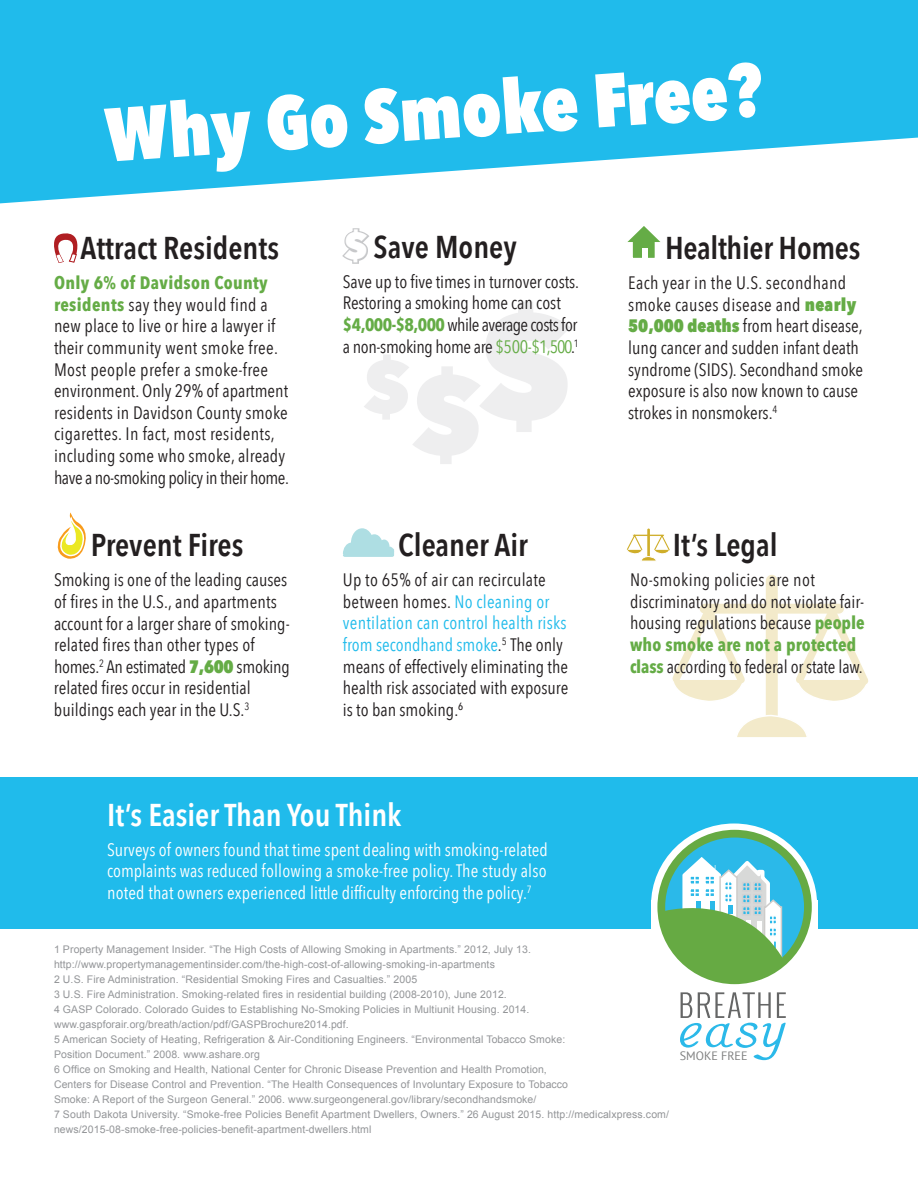
<style>
.page{position:relative;width:918px;height:1188px;background:#fff}
.page>*{position:absolute;margin:0;border:0;box-sizing:border-box;transform-origin:0 0}
.t1{font:800 75px "Avenir Next Condensed";color:#fff}
.t2{font:800 37.5px "Avenir Next";color:#fff}
.t3{font:600 31.5px "Avenir Next Condensed";color:#231f20}
.t4{font:600 31.5px "Avenir Next Condensed";color:#fff}
.t5{font:18px/21.6px "Avenir Next Condensed";color:#231f20}
.t6{font:18px/21.6px "Avenir Next Condensed";color:#fff;text-align:justify}
.t7{font:12.15px "PT Sans";color:#7f8080}
.t8{font:10.5px/15px "Arial";letter-spacing:.01em;color:#939598}
.s1{font-weight:700;color:#65ac46}
.s2{font-weight:800;color:#65ac46}
.s3{color:#65ac46}
.s4{color:#20bbeb}
</style>
<div class="page">
<div style="left:766px;top:575px;width:12px;height:150px;background:#f3eaca;border-radius:6px"></div>
<svg style="left:737px;top:716px;width:70px;height:21px"></svg>
<svg style="left:672px;top:599px;width:196px;height:104px"></svg>
<div style="left:630px;top:236px;width:28px;height:25px;background:#65ac46;border:3px solid #fff"></div>
<svg style="left:627px;top:226px;width:34px;height:20px"></svg>
<svg style="left:57px;top:512px;width:29px;height:47px"></svg>
<svg style="left:0;top:0;width:918px;height:203px;fill:#20bbeb"></svg>
<svg style="left:342px;top:228px;width:27px;height:36px"></svg>
<svg style="left:343px;top:528px;width:51px;height:29px"></svg>
<div style="left:642px;top:248px;width:6px;height:11px;background:#fff"></div>
<hr style="left:647px;top:529px;width:3px;height:29px;background:#cfae2a">
<svg style="left:626px;top:534px;width:44px;height:27px"></svg>
<svg style="left:54px;top:233px;width:24px;height:30px"></svg>
<div style="left:0;top:777px;width:918px;height:151px;background:#20bbeb"></div>
<div style="left:651px;top:901px;width:166px;height:158px;background:#fff"></div>
<div style="left:651px;top:824px;width:166px;height:163px;background:#fff;border-radius:50%"></div>
<svg style="left:657px;top:830px;width:155px;height:230px"></svg>
<h1 class="t1" style="left:102px;top:89px;width:660px;rotate:-4deg">Why Go Smoke Free?</h1>
<h3 class="t3" style="left:81px;top:221px;width:200px">Attract Residents</h3>
<p class="t5" style="left:54px;top:271px;width:237px"><span class="s1">Only 6% of Davidson County residents</span> say they would find a new place to live or hire a lawyer if their community went smoke free.<br>Most people prefer a smoke-free environment. Only 29% of apartment residents in Davidson County smoke cigarettes. In fact, most residents, including some who smoke, already have a no-smoking policy in their home.</p>
<h3 class="t3" style="left:91px;top:518px;width:154px">Prevent Fires</h3>
<p class="t5" style="left:54px;top:568px;width:237px">Smoking is one of the leading causes of fires in the U.S., and apartments account for a larger share of smoking&shy;related fires than other types of homes.<sup>2</sup> An estimated <span class="s2">7,600</span> smoking related fires occur in residential buildings each year in the U.S.<sup>3</sup></p>
<h2 class="t2" style="left:343px;top:223px;width:28px">$</h2>
<h3 class="t3" style="left:374px;top:219px;width:145px">Save Money</h3>
<p class="t5" style="left:343px;top:270px;width:238px">Save up to five times in turnover costs.<br>Restoring a smoking home can cost <span class="s1">$4,000-$8,000</span> while average costs for a non-smoking home are <span class="s3">$500-$1,500</span>.<sup>1</sup></p>
<h3 class="t3" style="left:398px;top:518px;width:131px">Cleaner Air</h3>
<p class="t5" style="left:343px;top:568px;width:227px">Up to 65% of air can recirculate between homes. <span class="s4">No cleaning or ventilation can control health risks from secondhand smoke</span>.<sup>5</sup> The only means of effectively eliminating the health risk associated with exposure is to ban smoking.<sup>6</sup></p>
<h3 class="t4" style="left:107px;top:787px;width:296px">It’s Easier Than You Think</h3>
<p class="t6" style="left:107px;top:838px;width:442px">Surveys of owners found that time spent dealing with smoking-related complaints was reduced following a smoke-free policy. The study also noted that owners experienced little difficulty enforcing the policy.<sup>7</sup></p>
<h3 class="t3" style="left:665px;top:221px;width:197px">Healthier Homes</h3>
<p class="t5" style="left:628px;top:271px;width:237px">Each year in the U.S. secondhand smoke causes disease and <span class="s2">nearly<br>50,000 deaths</span> from heart disease, lung cancer and sudden infant death syndrome (SIDS). Secondhand smoke exposure is also now known to cause strokes in nonsmokers.<sup>4</sup></p>
<h3 class="t3" style="left:673px;top:518px;width:106px">It’s Legal</h3>
<p class="t5" style="left:630px;top:568px;width:236px">No-smoking policies are not discriminatory and do not violate fair&shy;housing regulations because <span class="s1">people who smoke are not a protected class</span> according to federal or state law.</p>
<p class="t8" style="left:54px;top:942px;width:617px">1 Property Management Insider. “The High Costs of Allowing Smoking in Apartments.” 2012, July 13. http://www.propertymanagementinsider.com/the-high-cost-of-allowing-smoking-in-apartments<br>2 U.S. Fire Administration. “Residential Smoking Fires and Casualties.” 2005<br>3 U.S. Fire Administration. Smoking-related fires in residential building (2008-2010), June 2012.<br>4 GASP Colorado. Colorado Guides to Establishing No-Smoking Policies in Multiunit Housing. 2014. www.gaspforair.org/breath/action/pdf/GASPBrochure2014.pdf.<br>5 American Society of Heating, Refrigeration &amp; Air-Conditioning Engineers. “Environmental Tobacco Smoke:<br>Position Document.” 2008. www.ashare.org<br>6 Office on Smoking and Health, National Center for Chronic Disease Prevention and Health Promotion,<br>Centers for Disease Control and Prevention. “The Health Consequences of Involuntary Exposure to Tobacco<br>Smoke: A Report of the Surgeon General.” 2006. www.surgeongeneral.gov/library/secondhandsmoke/<br>7 South Dakota University. “Smoke-free Policies Benefit Apartment Dwellers, Owners.” 26 August 2015. http://medicalxpress.com/ news/2015-08-smoke-free-policies-benefit-apartment-dwellers.html</p>
<p class="t7" style="left:680px;top:1048px;width:69px">SMOKE FREE</p>
</div>
